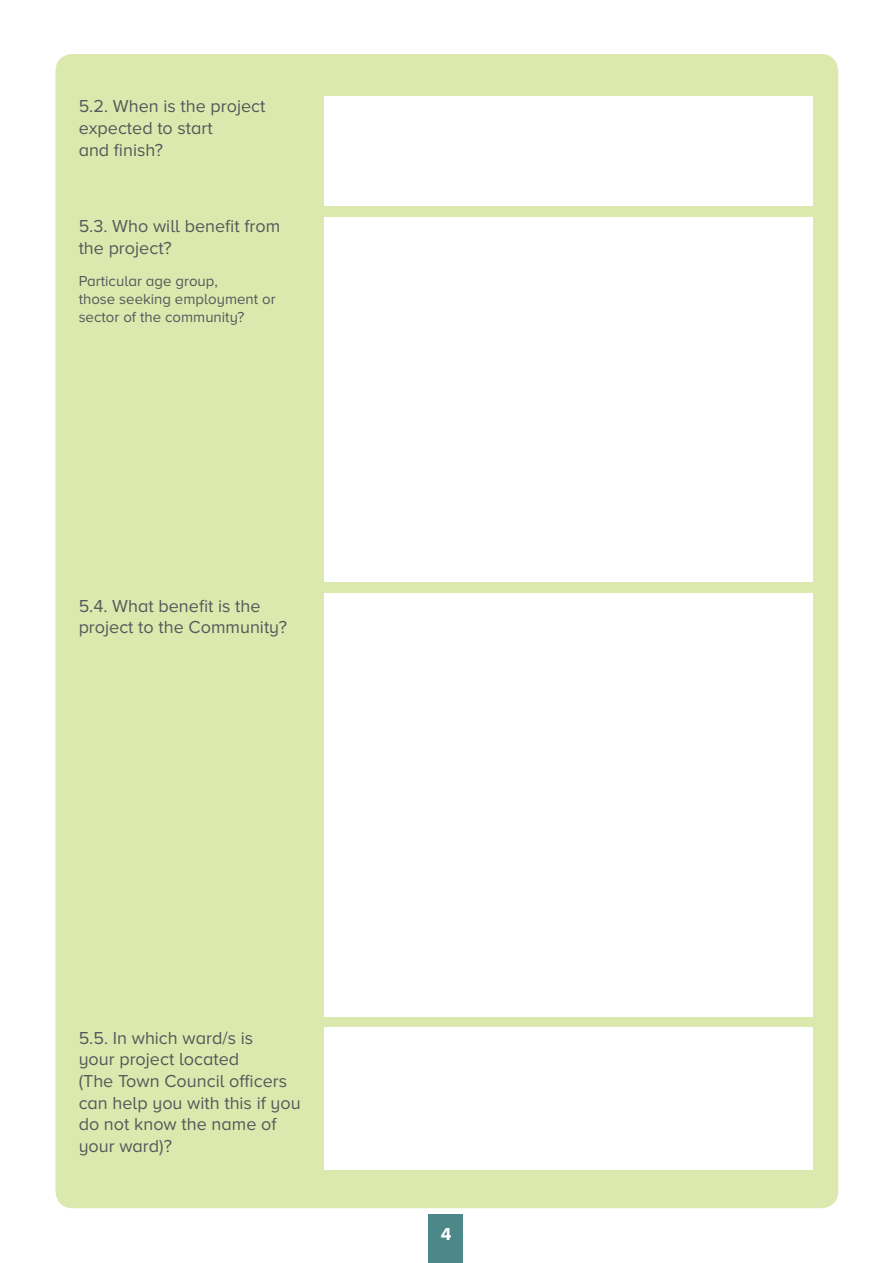
<style>
.page{position:relative;width:893px;height:1263px;background:#fff}
.page>*{position:absolute;margin:0;border:0;box-sizing:border-box;transform-origin:0 0}
.t1{font:18px/21.6px "Proxima Nova A";color:#57585a}
.t2{font:700 18px "Proxima Nova A";color:#fff}
.t3{font:15px "Proxima Nova A";color:#57585a}
</style>
<div class="page">
<div style="left:55px;top:54px;width:783px;height:1154px;background:#dce9ae;border-radius:17px"></div>
<div style="left:324px;top:97px;width:488px;height:109px;background:#fff"></div>
<div style="left:324px;top:217px;width:488px;height:364px;background:#fff"></div>
<div style="left:324px;top:593px;width:488px;height:423px;background:#fff"></div>
<div style="left:324px;top:1028px;width:488px;height:142px;background:#fff"></div>
<div style="left:428px;top:1214px;width:34px;height:49px;background:#4c878a"></div>
<p class="t1" style="left:79px;top:95px;width:188px">5.2. When is the project</p>
<p class="t1" style="left:79px;top:117px;width:136px">expected to start</p>
<p class="t1" style="left:79px;top:139px;width:86px">and finish?</p>
<p class="t1" style="left:79px;top:215px;width:203px">5.3. Who will benefit from the project?</p>
<p class="t3" style="left:79px;top:273px;width:141px">Particular age group,</p>
<p class="t3" style="left:79px;top:291px;width:199px">those seeking employment or</p>
<p class="t3" style="left:79px;top:309px;width:167px">sector of the community?</p>
<p class="t1" style="left:79px;top:595px;width:183px">5.4. What benefit is the</p>
<p class="t1" style="left:79px;top:616px;width:210px">project to the Community?</p>
<p class="t1" style="left:79px;top:1027px;width:176px">5.5. In which ward/s is</p>
<p class="t1" style="left:79px;top:1048px;width:162px">your project located</p>
<p class="t1" style="left:79px;top:1070px;width:223px">(The Town Council officers can help you with this if you do not know the name of your ward)?</p>
<p class="t2" style="left:441px;top:1224px;width:12px">4</p>
</div>
